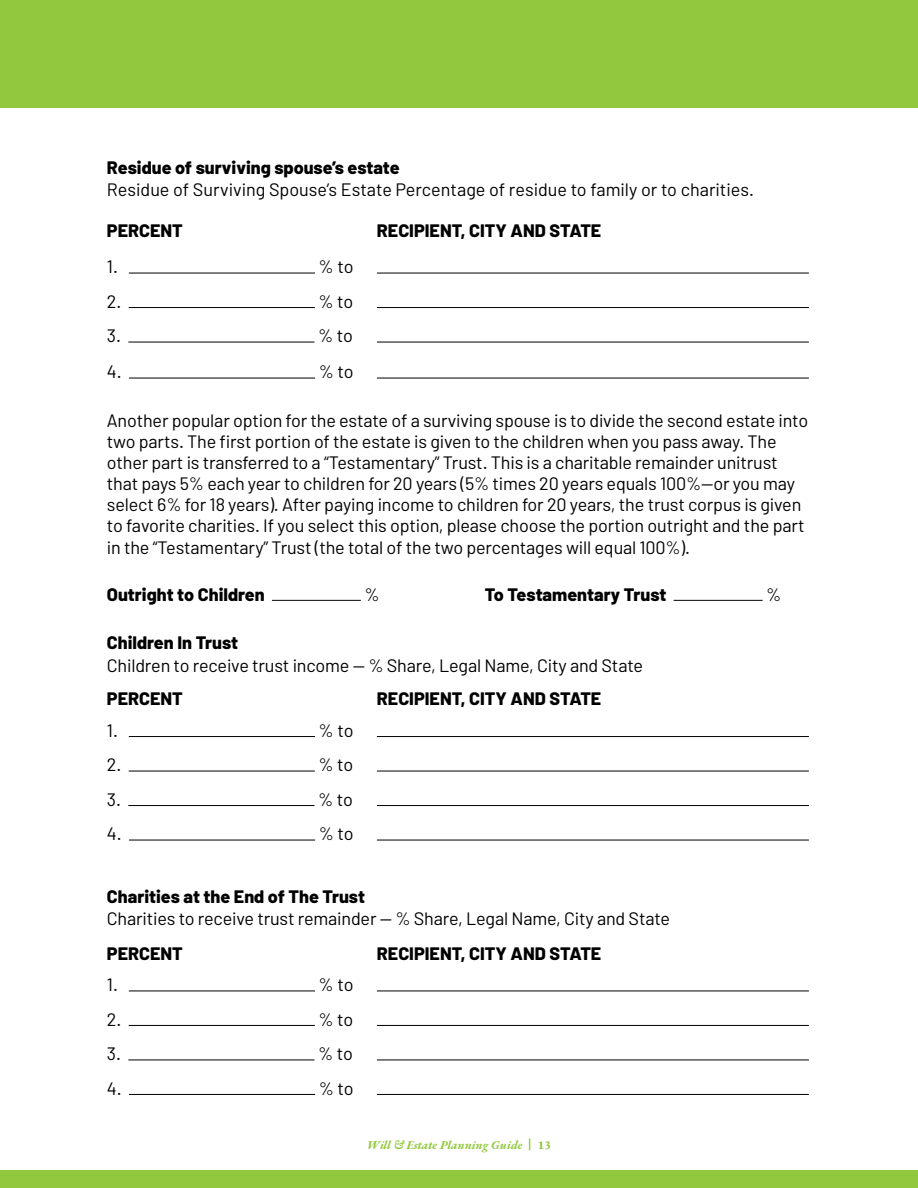
<style>
.page{position:relative;width:918px;height:1188px;background:#fff}
.page>*{position:absolute;margin:0;border:0;box-sizing:border-box;transform-origin:0 0}
.t1{font:18px/21.3px "Barlow";letter-spacing:-.01em;color:#000}
.t2{font:800 18px "Barlow";color:#000}
.t3{font:italic 700 12px "EB Garamond";color:#92c83e}
.s1{font-weight:800;font-style:normal}
</style>
<div class="page">
<div style="left:0;top:0;width:918px;height:108px;background:#92c83e"></div>
<div style="left:0;top:1171px;width:918px;height:17px;background:#92c83e"></div>
<hr style="left:129px;top:273px;width:186px;height:1px;background:#000">
<hr style="left:377px;top:273px;width:432px;height:1px;background:#000">
<hr style="left:129px;top:307px;width:186px;height:1px;background:#000">
<hr style="left:377px;top:307px;width:432px;height:1px;background:#000">
<hr style="left:128px;top:342px;width:186px;height:1px;background:#000">
<hr style="left:377px;top:342px;width:432px;height:1px;background:#000">
<hr style="left:129px;top:378px;width:186px;height:1px;background:#000">
<hr style="left:377px;top:378px;width:432px;height:1px;background:#000">
<hr style="left:272px;top:600px;width:89px;height:1px;background:#000">
<hr style="left:674px;top:600px;width:89px;height:1px;background:#000">
<hr style="left:129px;top:736px;width:186px;height:1px;background:#000">
<hr style="left:377px;top:736px;width:432px;height:1px;background:#000">
<hr style="left:129px;top:771px;width:186px;height:1px;background:#000">
<hr style="left:377px;top:771px;width:432px;height:1px;background:#000">
<hr style="left:128px;top:805px;width:186px;height:1px;background:#000">
<hr style="left:377px;top:805px;width:432px;height:1px;background:#000">
<hr style="left:129px;top:840px;width:186px;height:1px;background:#000">
<hr style="left:377px;top:840px;width:432px;height:1px;background:#000">
<hr style="left:129px;top:991px;width:186px;height:1px;background:#000">
<hr style="left:377px;top:991px;width:432px;height:1px;background:#000">
<hr style="left:129px;top:1025px;width:186px;height:1px;background:#000">
<hr style="left:377px;top:1025px;width:432px;height:1px;background:#000">
<hr style="left:128px;top:1060px;width:186px;height:1px;background:#000">
<hr style="left:377px;top:1060px;width:432px;height:1px;background:#000">
<hr style="left:129px;top:1094px;width:186px;height:1px;background:#000">
<hr style="left:377px;top:1094px;width:432px;height:1px;background:#000">
<p class="t2" style="left:107px;top:156px;width:294px">Residue of surviving spouse’s estate</p>
<p class="t1" style="left:107px;top:178px;width:649px">Residue of Surviving Spouse’s Estate Percentage of residue to family or to charities.</p>
<p class="t2" style="left:107px;top:219px;width:77px">PERCENT</p>
<p class="t2" style="left:377px;top:219px;width:226px">RECIPIENT, CITY AND STATE</p>
<p class="t1" style="left:107px;top:256px;width:13px">1.</p>
<p class="t1" style="left:319px;top:256px;width:36px">% to</p>
<p class="t1" style="left:107px;top:290px;width:16px">2.</p>
<p class="t1" style="left:318px;top:290px;width:36px">% to</p>
<p class="t1" style="left:107px;top:325px;width:16px">3.</p>
<p class="t1" style="left:318px;top:325px;width:36px">% to</p>
<p class="t1" style="left:107px;top:361px;width:16px">4.</p>
<p class="t1" style="left:319px;top:361px;width:36px">% to</p>
<p class="t1" style="left:107px;top:409px;width:703px">Another popular option for the estate of a surviving spouse is to divide the second estate into two parts. The first portion of the estate is given to the children when you pass away. The other part is transferred to a “Testamentary” Trust. This is a charitable remainder unitrust that pays 5% each year to children for 20 years (5% times 20 years equals 100%—or you may select 6% for 18 years). After paying income to children for 20 years, the trust corpus is given to favorite charities. If you select this option, please choose the portion outright and the part in the “Testamentary” Trust (the total of the two percentages will equal 100%).</p>
<p class="t2" style="left:107px;top:583px;width:159px">Outright to Children</p>
<p class="t1" style="left:364px;top:583px;width:17px">%</p>
<p class="t2" style="left:485px;top:583px;width:183px">To Testamentary Trust</p>
<p class="t1" style="left:766px;top:583px;width:17px">%</p>
<p class="t2" style="left:107px;top:632px;width:133px">Children In Trust</p>
<p class="t1" style="left:107px;top:654px;width:538px">Children to receive trust income — % Share, Legal Name, City and State</p>
<p class="t2" style="left:107px;top:687px;width:77px">PERCENT</p>
<p class="t2" style="left:377px;top:687px;width:226px">RECIPIENT, CITY AND STATE</p>
<p class="t1" style="left:107px;top:719px;width:13px">1.</p>
<p class="t1" style="left:319px;top:719px;width:36px">% to</p>
<p class="t1" style="left:107px;top:754px;width:16px">2.</p>
<p class="t1" style="left:318px;top:754px;width:36px">% to</p>
<p class="t1" style="left:107px;top:788px;width:16px">3.</p>
<p class="t1" style="left:318px;top:788px;width:36px">% to</p>
<p class="t1" style="left:107px;top:823px;width:16px">4.</p>
<p class="t1" style="left:319px;top:823px;width:36px">% to</p>
<p class="t2" style="left:107px;top:885px;width:260px">Charities at the End of The Trust</p>
<p class="t1" style="left:107px;top:907px;width:565px">Charities to receive trust remainder — % Share, Legal Name, City and State</p>
<p class="t2" style="left:107px;top:942px;width:77px">PERCENT</p>
<p class="t2" style="left:377px;top:942px;width:226px">RECIPIENT, CITY AND STATE</p>
<p class="t1" style="left:107px;top:974px;width:13px">1.</p>
<p class="t1" style="left:319px;top:974px;width:36px">% to</p>
<p class="t1" style="left:107px;top:1008px;width:16px">2.</p>
<p class="t1" style="left:318px;top:1008px;width:36px">% to</p>
<p class="t1" style="left:107px;top:1043px;width:16px">3.</p>
<p class="t1" style="left:318px;top:1043px;width:36px">% to</p>
<p class="t1" style="left:107px;top:1077px;width:16px">4.</p>
<p class="t1" style="left:319px;top:1077px;width:36px">% to</p>
<p class="t3" style="left:367px;top:1136px;width:186px">Will &amp; Estate Planning Guide | <span class="s1">13</span></p>
</div>
